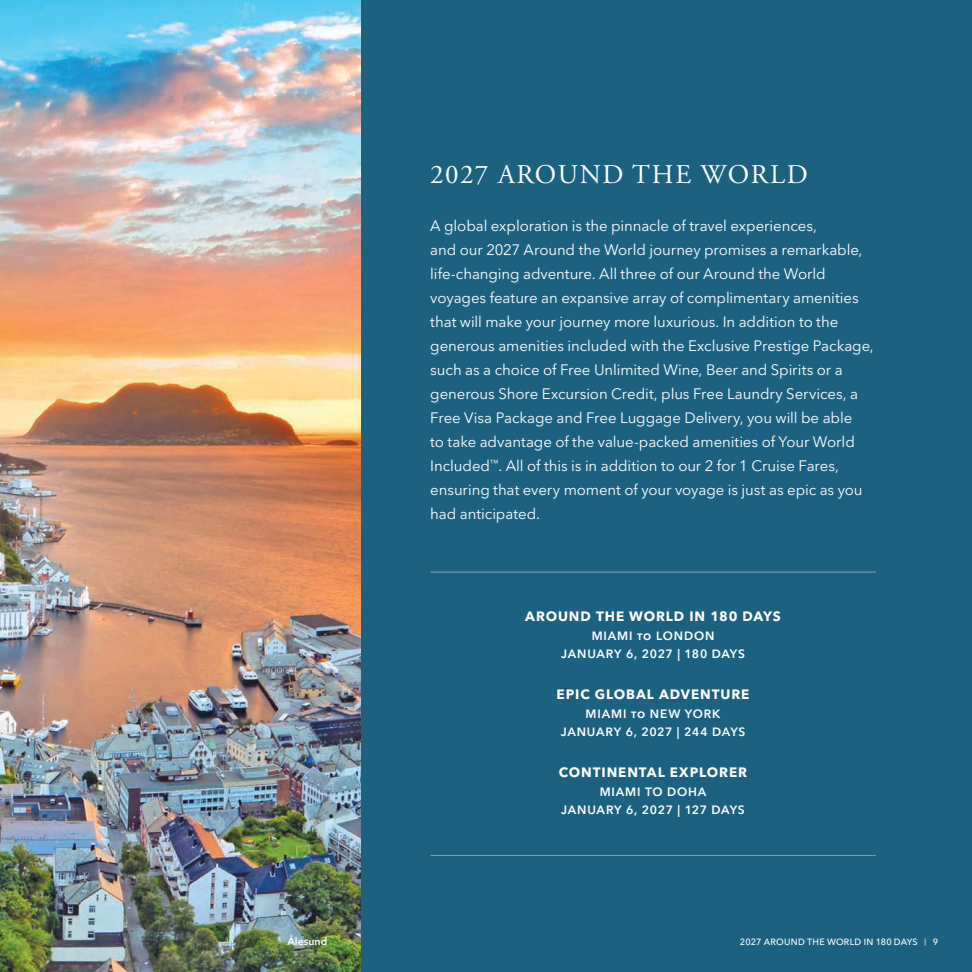
<style>
.page{position:relative;width:972px;height:972px;background:#fff}
.page>*{position:absolute;margin:0;border:0;box-sizing:border-box;transform-origin:0 0}
.t1{font:27px "Adobe Garamond Pro";letter-spacing:.065em;color:#fff}
.t2{font:15px/24px "Avenir Next LT Pro";letter-spacing:-.005em;color:#fff}
.t3{font:700 13.5px "Avenir Next LT Pro";letter-spacing:.065em;color:#fff}
.t4{font:600 12px/18px "Avenir Next LT Pro";letter-spacing:.065em;color:#fff;text-align:center}
.t5{font:600 10.5px "Avenir Next LT Pro";color:#fff}
.t6{font:500 9px "Avenir Next LT Pro";letter-spacing:.03em;color:#fff}
</style>
<div class="page">
<img style="left:0;top:0;width:361px;height:972px">
<div style="left:361px;top:0;width:611px;height:972px;background:#1d6180"></div>
<hr style="left:430px;top:571px;width:446px;height:2px;background:#fff">
<hr style="left:430px;top:855px;width:446px;height:1px;background:#fff">
<h1 class="t1" style="left:430px;top:158px;width:379px">2027 AROUND THE WORLD</h1>
<p class="t2" style="left:430px;top:213px;width:445px">A global exploration is the pinnacle of travel experiences,<br>and our 2027 Around the World journey promises a remarkable, life-changing adventure. All three of our Around the World voyages feature an expansive array of complimentary amenities that will make your journey more luxurious. In addition to the generous amenities included with the Exclusive Prestige Package, such as a choice of Free Unlimited Wine, Beer and Spirits or a generous Shore Excursion Credit, plus Free Laundry Services, a Free Visa Package and Free Luggage Delivery, you will be able<br>to take advantage of the value-packed amenities of Your World Included<sup>™</sup>. All of this is in addition to our 2 for 1 Cruise Fares, ensuring that every moment of your voyage is just as epic as you had anticipated.</p>
<p class="t3" style="left:525px;top:608px;width:257px">AROUND THE WORLD IN 180 DAYS</p>
<p class="t4" style="left:561px;top:626px;width:185px">MIAMI to LONDON<br>JANUARY 6, 2027 | 180 DAYS</p>
<p class="t3" style="left:557px;top:686px;width:194px">EPIC GLOBAL ADVENTURE</p>
<p class="t4" style="left:561px;top:705px;width:186px">MIAMI to NEW YORK<br>JANUARY 6, 2027 | 244 DAYS</p>
<p class="t3" style="left:559px;top:764px;width:190px">CONTINENTAL EXPLORER</p>
<p class="t4" style="left:561px;top:783px;width:185px">MIAMI TO DOHA<br>JANUARY 6, 2027 | 127 DAYS</p>
<p class="t5" style="left:288px;top:935px;width:41px">Ålesund</p>
<p class="t6" style="left:740px;top:936px;width:200px">2027 AROUND THE WORLD IN 180 DAYS <sup>|</sup> 9</p>
</div>
